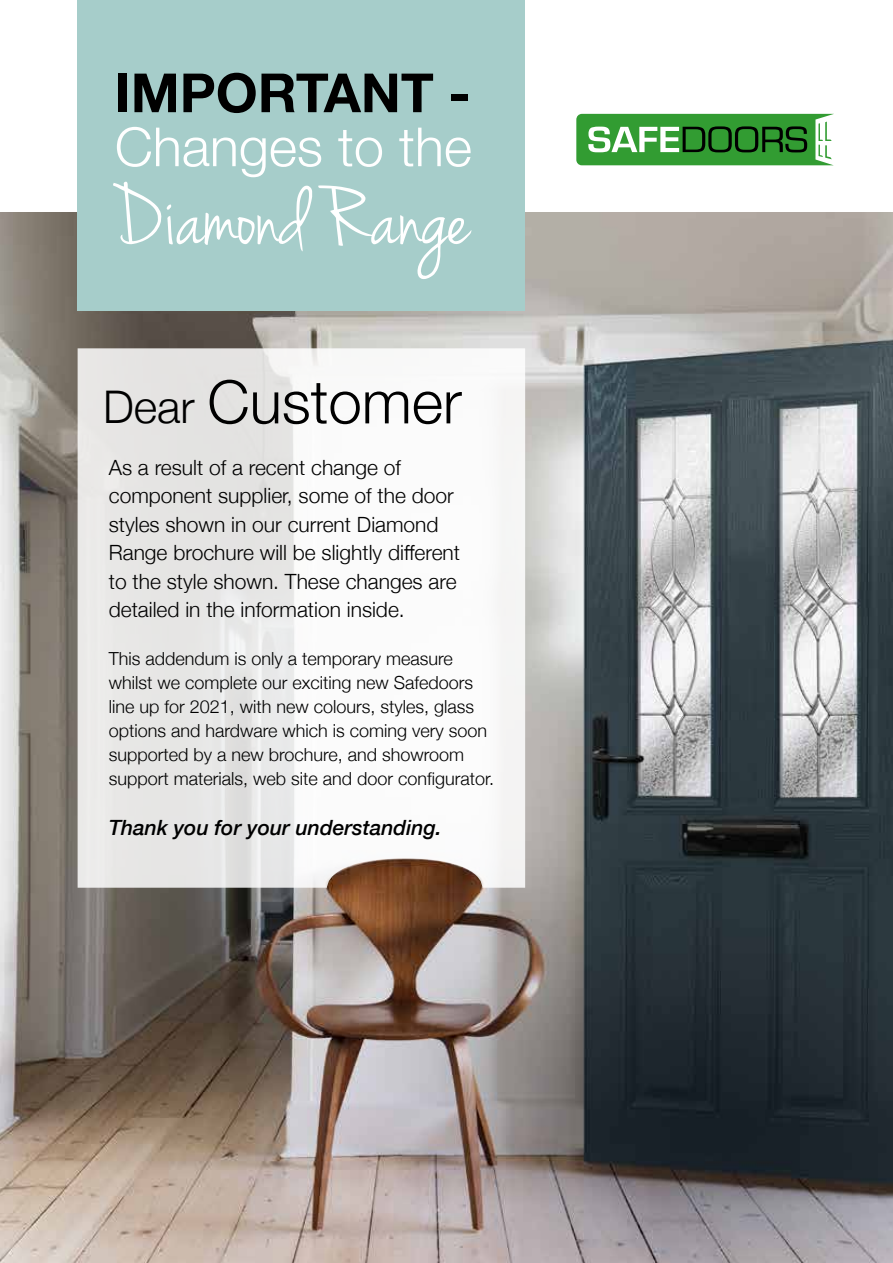
<style>
.page{position:relative;width:893px;height:1263px;background:#fff}
.page>*{position:absolute;margin:0;border:0;box-sizing:border-box;transform-origin:0 0}
.t1{font:90.3px "Jenna Sue";color:#fff}
.t2{font:300 60px "Helvetica Neue";color:#000}
.t3{font:300 54px "Helvetica Neue";color:#fff}
.t4{font:700 54px "Helvetica Neue";color:#000}
.t5{font:300 21px/28.5px "Helvetica Neue";color:#000}
.t6{font:italic 500 21px "Helvetica Neue";color:#000}
.t7{font:300 18px/24px "Helvetica Neue";color:#000}
.s1{font-size:45px}
</style>
<div class="page">
<img style="left:0;top:213px;width:893px;height:1050px">
<div style="left:78px;top:0;width:447px;height:310px;background:#a6cdca"></div>
<svg style="left:78px;top:348px;width:447px;height:540px"></svg>
<svg style="left:576px;top:113px;width:258px;height:53px;background:#4f9f4f"></svg>
<h3 class="t4" style="left:115px;top:51px;width:357px">IMPORTANT -</h3>
<h3 class="t3" style="left:115px;top:103px;width:359px">Changes to the</h3>
<h1 class="t1" style="left:111px;top:166px;width:361px">Diamond Range</h1>
<h2 class="t2" style="left:103px;top:354px;width:360px"><span class="s1">Dear</span> Customer</h2>
<p class="t5" style="left:109px;top:452px;width:353px">As a result of a recent change of component supplier, some of the door styles shown in our current Diamond Range brochure will be slightly different to the style shown. These changes are detailed in the information inside.</p>
<p class="t7" style="left:109px;top:646px;width:387px">This addendum is only a temporary measure whilst we complete our exciting new Safedoors line up for 2021, with new colours, styles, glass options and hardware which is coming very soon supported by a new brochure, and showroom support materials, web site and door configurator.</p>
<p class="t6" style="left:109px;top:809px;width:334px">Thank you for your understanding.</p>
</div>
